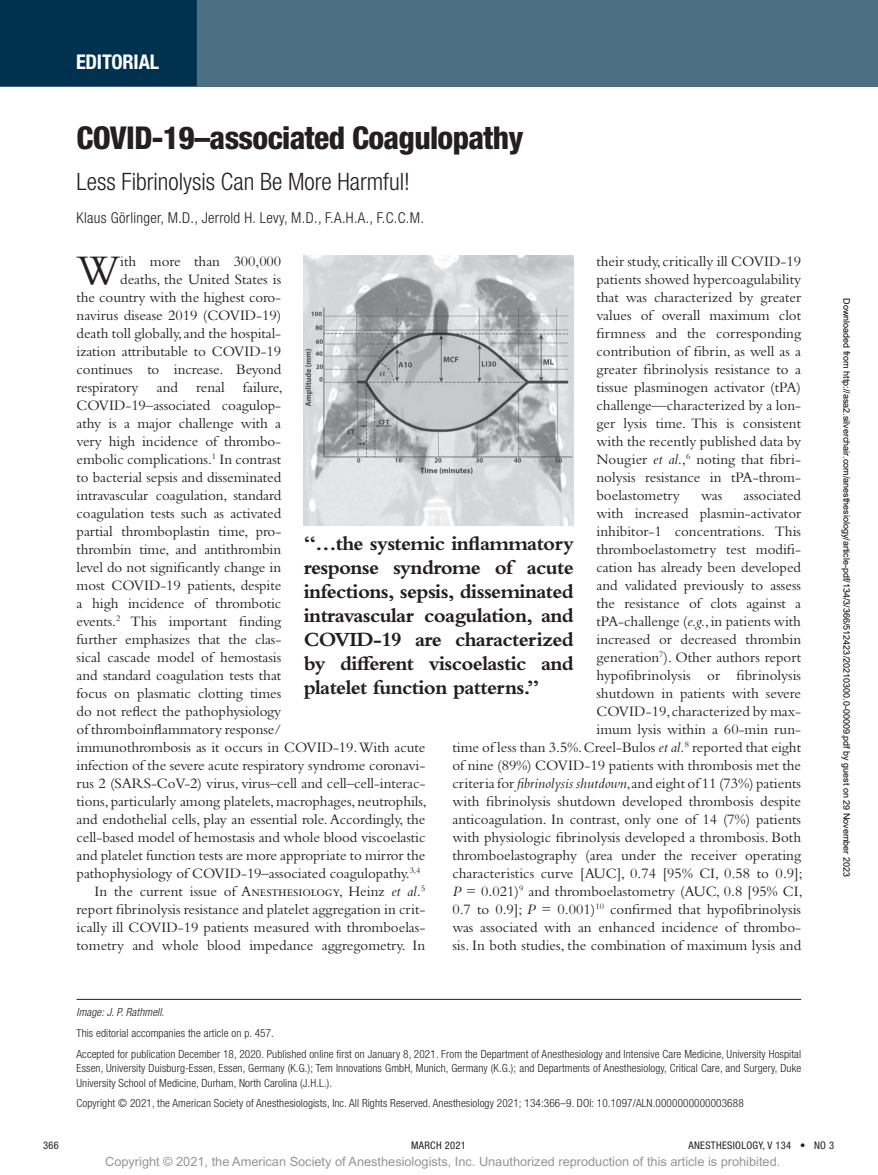
<style>
.page{position:relative;width:878px;height:1175px;background:#fff}
.page>*{position:absolute;margin:0;border:0;box-sizing:border-box;transform-origin:0 0}
.t1{font:43.95px "Bembo Std";color:#231f20}
.t2{font:800 condensed 31.5px "Helvetica Neue LT Std";letter-spacing:-.02em;color:#231f20}
.t3{font:300 condensed 24px "Helvetica Neue LT Std";color:#231f20}
.t4{font:700 21px/24px "Bembo Std";letter-spacing:-.03em;color:#231f20;text-align:justify}
.t5{font:700 condensed 20.25px "Helvetica Neue LT Std";letter-spacing:-.01em;color:#fff}
.t6{font:15px/18px "Bembo Std";letter-spacing:-.005em;color:#231f20;text-align:justify}
.t7{font:300 condensed 15px "Helvetica Neue LT Std";letter-spacing:.02em;color:#231f20}
.t8{font:12.75px "Arial MT Std";color:#939598}
.t9{font:300 condensed 11.25px/20.5px "Helvetica Neue LT Std";letter-spacing:.01em;color:#231f20}
.t10{font:italic 300 condensed 11.25px "Helvetica Neue LT Std";letter-spacing:.01em;color:#231f20}
.t11{font:condensed 10.5px "Helvetica Neue LT Std";letter-spacing:.03em;color:#231f20}
.t12{font:9px "Arial";color:#000}
.s1{font-style:italic}
</style>
<div class="page">
<div style="left:0;top:0;width:878px;height:86px;background:#4d6f84"></div>
<div style="left:0;top:0;width:197px;height:86px;background:#003250"></div>
<img style="left:304px;top:256px;width:270px;height:270px">
<hr style="left:77px;top:999px;width:724px;height:1px;background:#231f20">
<h3 class="t5" style="left:76px;top:49px;width:85px">EDITORIAL</h3>
<h2 class="t2" style="left:77px;top:119px;width:448px">COVID-19–associated Coagulopathy</h2>
<h3 class="t3" style="left:77px;top:167px;width:335px">Less Fibrinolysis Can Be More Harmful!</h3>
<p class="t7" style="left:77px;top:209px;width:349px">Klaus Görlinger, M.D., Jerrold H. Levy, M.D., F.A.H.A., F.C.C.M.</p>
<h1 class="t1" style="left:77px;top:244px;width:45px">W</h1>
<p class="t6" style="left:120px;top:251px;width:162px">ith more than 300,000</p>
<p class="t6" style="left:596px;top:251px;width:206px">their study, critically ill COVID-19 patients showed hypercoagulability that was characterized by greater values of overall maximum clot firmness and the corresponding contribution of fibrin, as well as a greater fibrinolysis resistance to a tissue plasminogen activator (tPA) challenge—characterized by a lon&shy;ger lysis time. This is consistent with the recently published data by Nougier <span class="s1">et al.</span>,<sup>6</sup> noting that fibri&shy;nolysis resistance in tPA-throm&shy;boelastometry</p>
<p class="t6" style="left:120px;top:269px;width:162px">deaths, the United States is</p>
<p class="t6" style="left:77px;top:287px;width:206px">the country with the highest coro-</p>
<p class="t6" style="left:77px;top:305px;width:206px">navirus disease 2019 (COVID-19)</p>
<p class="t6" style="left:77px;top:323px;width:206px">death toll globally, and the hospital-</p>
<p class="t6" style="left:77px;top:341px;width:206px">ization attributable to COVID-19</p>
<p class="t6" style="left:77px;top:359px;width:206px">continues to increase. Beyond</p>
<p class="t6" style="left:77px;top:377px;width:208px">respiratory and renal failure,</p>
<p class="t6" style="left:77px;top:395px;width:206px">COVID-19–associated coagulop-</p>
<p class="t6" style="left:77px;top:413px;width:206px">athy is a major challenge with a</p>
<p class="t6" style="left:77px;top:431px;width:206px">very high incidence of thrombo-</p>
<p class="t6" style="left:77px;top:449px;width:206px">embolic complications.<sup>1</sup> In contrast</p>
<p class="t6" style="left:77px;top:467px;width:206px">to bacterial sepsis and disseminated</p>
<p class="t6" style="left:77px;top:485px;width:206px">intravascular coagulation, standard</p>
<p class="t6" style="left:77px;top:503px;width:206px">coagulation tests such as activated</p>
<p class="t6" style="left:77px;top:521px;width:206px">partial thromboplastin time, pro-</p>
<p class="t6" style="left:77px;top:539px;width:206px">thrombin time, and antithrombin</p>
<p class="t6" style="left:77px;top:557px;width:206px">level do not significantly change in</p>
<p class="t6" style="left:77px;top:575px;width:206px">most COVID-19 patients, despite</p>
<p class="t6" style="left:77px;top:593px;width:206px">a high incidence of thrombotic</p>
<p class="t6" style="left:77px;top:611px;width:206px">events.<sup>2</sup> This important finding</p>
<p class="t6" style="left:77px;top:629px;width:206px">further emphasizes that the clas-</p>
<p class="t6" style="left:77px;top:647px;width:206px">sical cascade model of hemostasis</p>
<p class="t6" style="left:77px;top:665px;width:206px">and standard coagulation tests that</p>
<p class="t6" style="left:77px;top:683px;width:206px">focus on plasmatic clotting times</p>
<p class="t6" style="left:77px;top:701px;width:206px">do not reflect the pathophysiology</p>
<p class="t6" style="left:77px;top:719px;width:206px">of thromboinflammatory response/</p>
<p class="t6" style="left:77px;top:737px;width:350px">immunothrombosis as it occurs in COVID-19. With acute</p>
<p class="t6" style="left:77px;top:755px;width:350px">infection of the severe acute respiratory syndrome coronavi-</p>
<p class="t6" style="left:77px;top:773px;width:350px">rus 2 (SARS-CoV-2) virus, virus–cell and cell–cell-interac-</p>
<p class="t6" style="left:77px;top:791px;width:352px">tions, particularly among platelets, macrophages, neutrophils,</p>
<p class="t6" style="left:77px;top:809px;width:350px">and endothelial cells, play an essential role. Accordingly, the</p>
<p class="t6" style="left:77px;top:827px;width:350px">cell-based model of hemostasis and whole blood viscoelastic</p>
<p class="t6" style="left:77px;top:845px;width:350px">and platelet function tests are more appropriate to mirror the</p>
<p class="t6" style="left:77px;top:863px;width:345px">pathophysiology of COVID-19–associated coagulopathy.<sup>3,4</sup></p>
<p class="t6" style="left:95px;top:881px;width:332px">In the current issue of Anesthesiology, Heinz <span class="s1">et al.</span><sup>5</sup></p>
<p class="t6" style="left:77px;top:899px;width:350px">report fibrinolysis resistance and platelet aggregation in crit-</p>
<p class="t6" style="left:77px;top:917px;width:350px">ically ill COVID-19 patients measured with thromboelas-</p>
<p class="t6" style="left:77px;top:935px;width:350px">tometry and whole blood impedance aggregometry. In</p>
<p class="t6" style="left:452px;top:485px;width:352px;text-align:right">associated<br>with increased plasmin-activator<br>inhibitor-1 concentrations. This<br>thromboelastometry test modifi-<br>cation has already been developed<br>and validated previously to assess<br>the resistance of clots against a<br>tPA-challenge (<span class="s1">e.g.</span>, in patients with<br>increased or decreased thrombin<br>generation<sup>7</sup>). Other authors report<br>hypofibrinolysis or fibrinolysis<br>shutdown in patients with severe<br>COVID-19, characterized by max-<br>imum lysis within a 60-min run-<br>time of less than 3.5%. Creel-Bulos <span class="s1">et al.</span><sup>8</sup> reported that eight of nine (89%) COVID-19 patients with thrombosis met the criteria for <span class="s1">fibrinolysis shutdown</span>, and eight of 11 (73%) patients with fibrinolysis shutdown developed thrombosis despite anticoagulation. In contrast, only one of 14 (7%) patients with physiologic fibrinolysis developed a thrombosis. Both thromboelastography (area under the receiver operating characteristics curve [AUC], 0.74 [95% CI, 0.58 to 0.9]; <span class="s1">P</span> = 0.021)<sup>9</sup> and thromboelastometry (AUC, 0.8 [95% CI, 0.7 to 0.9]; <span class="s1">P</span> = 0.001)<sup>10</sup> confirmed that hypofibrinolysis was associated with an enhanced incidence of thrombo&shy;sis. In both studies, the combination of maximum lysis and</p>
<p class="t6" style="left:701px;top:485px;width:23px">was</p>
<h3 class="t4" style="left:304px;top:531px;width:272px">“…the systemic inflammatory response syndrome of acute infections, sepsis, disseminated intravascular coagulation, and COVID-19 are characterized by different viscoelastic and platelet function patterns.”</h3>
<p class="t10" style="left:77px;top:1005px;width:89px">Image: J. P. Rathmell.</p>
<p class="t9" style="left:77px;top:1022px;width:726px">This editorial accompanies the article on p. 457.<br>Accepted for publication December 18, 2020. Published online first on January 8, 2021. From the Department of Anesthesiology and Intensive Care Medicine, University Hospital</p>
<p class="t9" style="left:77px;top:1060px;width:726px;line-height:14.7px">Essen, University Duisburg-Essen, Essen, Germany (K.G.); Tem Innovations GmbH, Munich, Germany (K.G.); and Departments of Anesthesiology, Critical Care, and Surgery, Duke<br>University School of Medicine, Durham, North Carolina (J.H.L.).</p>
<p class="t9" style="left:77px;top:1093px;width:668px">Copyright © 2021, the American Society of Anesthesiologists, Inc. All Rights Reserved. Anesthesiology 2021; 134:366–9. DOI: 10.1097/ALN.0000000000003688</p>
<p class="t12" style="left:850px;top:298px;width:580px;rotate:90deg">Downloaded from http://asa2.silverchair.com/anesthesiology/article-pdf/134/3/366/512423/20210300.0-00009.pdf by guest on 29 November 2023</p>
<p class="t11" style="left:43px;top:1139px;width:17px">366</p>
<p class="t11" style="left:411px;top:1139px;width:56px">MARCH 2021</p>
<p class="t11" style="left:688px;top:1139px;width:147px">ANESTHESIOLOGY, V 134 • NO 3</p>
<p class="t8" style="left:105px;top:1154px;width:676px">Copyright © 2021, the American Society of Anesthesiologists, Inc. Unauthorized reproduction of this article is prohibited.</p>
</div>
